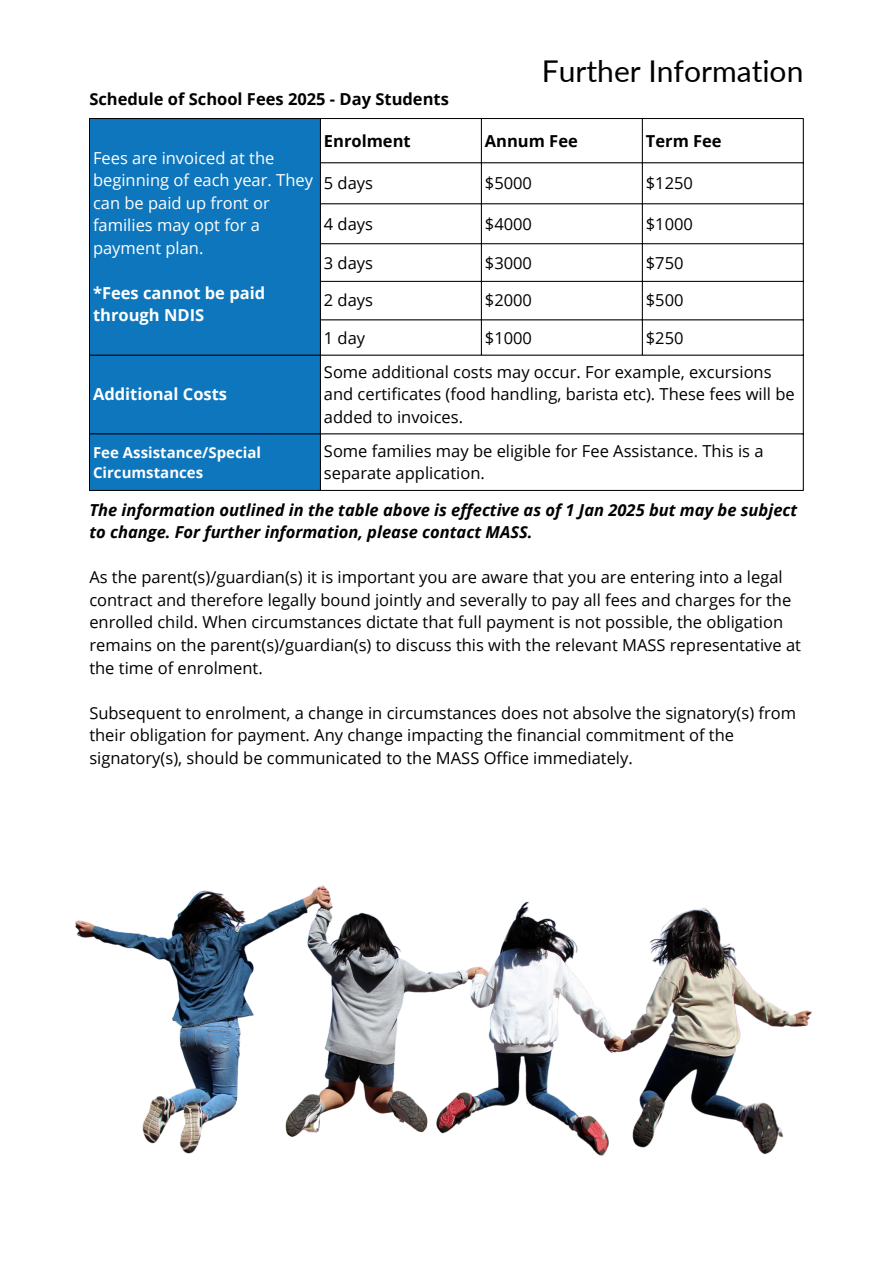
<style>
.page{position:relative;width:894px;height:1264px;background:#fff}
.page>*{position:absolute;margin:0;border:0;box-sizing:border-box;transform-origin:0 0}
.t1{font:30px "Lato";color:#000}
.t2{font:16.5px/22.5px "Open Sans";color:#000}
.t3{font:italic 700 16.5px/22.5px "Open Sans";color:#000}
.t4{font:16.5px/22.5px "Open Sans";color:#fff}
.t5{font:700 16.5px "Open Sans";color:#000}
.t6{font:700 16.5px/22.5px "Open Sans";color:#fff}
.t7{font:700 15px/20.2px "Open Sans";color:#fff}
</style>
<div class="page">
<div style="left:90px;top:119px;width:230px;height:371px;background:#0e76bc"></div>
<hr style="left:89px;top:119px;width:1px;height:371px;background:#000">
<hr style="left:320px;top:119px;width:1px;height:371px;background:#000">
<hr style="left:481px;top:119px;width:1px;height:236px;background:#000">
<hr style="left:642px;top:119px;width:1px;height:236px;background:#000">
<hr style="left:802px;top:119px;width:1px;height:371px;background:#000">
<hr style="left:89px;top:118px;width:714px;height:1px;background:#000">
<hr style="left:320px;top:162px;width:483px;height:1px;background:#000">
<hr style="left:320px;top:203px;width:483px;height:1px;background:#000">
<hr style="left:320px;top:243px;width:483px;height:1px;background:#000">
<hr style="left:320px;top:281px;width:483px;height:1px;background:#000">
<hr style="left:320px;top:320px;width:483px;height:1px;background:#000">
<hr style="left:89px;top:355px;width:714px;height:1px;background:#000">
<hr style="left:89px;top:433px;width:714px;height:1px;background:#000">
<hr style="left:89px;top:490px;width:714px;height:1px;background:#000">
<img style="left:75px;top:885px;width:737px;height:271px">
<p class="t5" style="left:89px;top:87px;width:361px">Schedule of School Fees 2025 - Day Students</p>
<h1 class="t1" style="left:541px;top:53px;width:263px">Further Information</h1>
<p class="t4" style="left:93px;top:146px;width:221px">Fees are invoiced at the beginning of each year. They can be paid up front or families may opt for a payment plan.</p>
<p class="t6" style="left:93px;top:281px;width:174px">*Fees cannot be paid through NDIS</p>
<p class="t6" style="left:93px;top:382px;width:136px">Additional Costs</p>
<p class="t5" style="left:324px;top:129px;width:88px">Enrolment</p>
<p class="t5" style="left:484px;top:129px;width:94px">Annum Fee</p>
<p class="t5" style="left:645px;top:129px;width:77px">Term Fee</p>
<p class="t2" style="left:324px;top:171px;width:51px">5 days</p>
<p class="t2" style="left:484px;top:171px;width:49px">$5000</p>
<p class="t2" style="left:645px;top:171px;width:49px">$1250</p>
<p class="t2" style="left:324px;top:212px;width:51px">4 days</p>
<p class="t2" style="left:484px;top:212px;width:49px">$4000</p>
<p class="t2" style="left:645px;top:212px;width:49px">$1000</p>
<p class="t2" style="left:324px;top:251px;width:51px">3 days</p>
<p class="t2" style="left:484px;top:251px;width:49px">$3000</p>
<p class="t2" style="left:645px;top:251px;width:39px">$750</p>
<p class="t2" style="left:324px;top:288px;width:51px">2 days</p>
<p class="t2" style="left:484px;top:288px;width:49px">$2000</p>
<p class="t2" style="left:645px;top:288px;width:39px">$500</p>
<p class="t2" style="left:324px;top:326px;width:43px">1 day</p>
<p class="t2" style="left:484px;top:326px;width:49px">$1000</p>
<p class="t2" style="left:645px;top:326px;width:39px">$250</p>
<p class="t2" style="left:324px;top:360px;width:472px">Some additional costs may occur. For example, excursions and certificates (food handling, barista etc). These fees will be added to invoices.</p>
<p class="t7" style="left:93px;top:442px;width:169px">Fee Assistance/Special<br>Circumstances</p>
<p class="t2" style="left:324px;top:439px;width:441px">Some families may be eligible for Fee Assistance. This is a separate application.</p>
<p class="t3" style="left:89px;top:498px;width:709px">The information outlined in the table above is effective as of 1 Jan 2025 but may be subject to change. For further information, please contact MASS.</p>
<p class="t2" style="left:89px;top:566px;width:713px">As the parent(s)/guardian(s) it is important you are aware that you are entering into a legal contract and therefore legally bound jointly and severally to pay all fees and charges for the enrolled child. When circumstances dictate that full payment is not possible, the obligation remains on the parent(s)/guardian(s) to discuss this with the relevant MASS representative at the time of enrolment.</p>
<p class="t2" style="left:89px;top:701px;width:708px">Subsequent to enrolment, a change in circumstances does not absolve the signatory(s) from their obligation for payment. Any change impacting the financial commitment of the signatory(s), should be communicated to the MASS Office immediately.</p>
</div>
